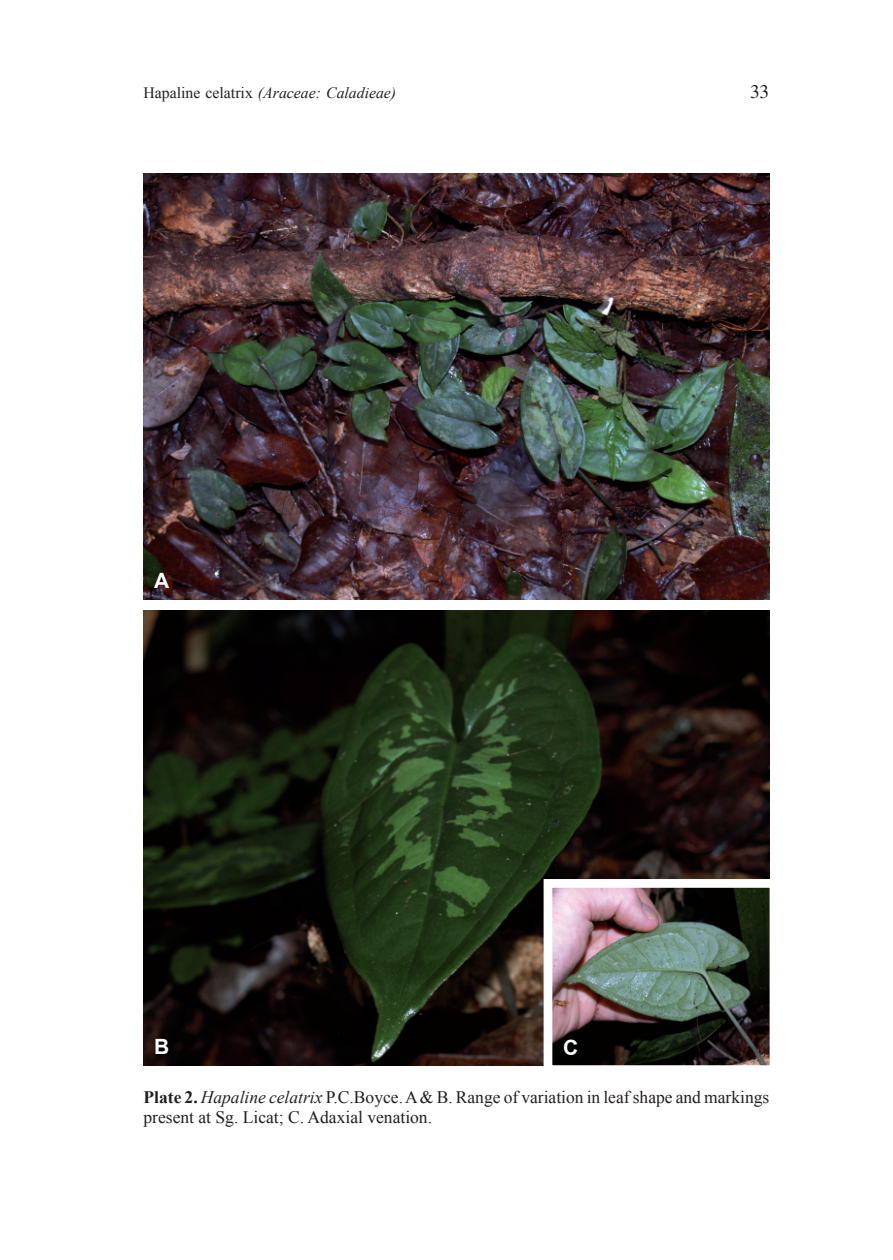
<style>
.page{position:relative;width:893px;height:1260px;background:#fff}
.page>*{position:absolute;margin:0;border:0;box-sizing:border-box;transform-origin:0 0}
.t1{font:700 21px "Arial";color:#fff}
.t2{font:19.25px "Times";color:#231f20}
.t3{font:17.5px/19.6px "Times New Roman";color:#231f20}
.t4{font:italic 15.75px "Times New Roman";color:#231f20}
.s1{font-style:normal}
.s2{font-weight:700}
.s3{font-style:italic}
</style>
<div class="page">
<img style="left:143px;top:173px;width:625px;height:426px">
<img style="left:143px;top:610px;width:625px;height:455px">
<img style="left:553px;top:888px;width:215px;height:175px">
<div style="left:543px;top:878px;width:235px;height:195px;border:9px solid #fff"></div>
<p class="t4" style="left:143px;top:84px;width:254px"><span class="s1">Hapaline celatrix</span> (Araceae: Caladieae)</p>
<p class="t2" style="left:749px;top:85px;width:21px">33</p>
<p class="t1" style="left:154px;top:569px;width:17px">A</p>
<p class="t1" style="left:154px;top:1034px;width:17px">B</p>
<p class="t1" style="left:563px;top:1035px;width:17px">C</p>
<p class="t3" style="left:143px;top:1087px;width:627px"><span class="s2">Plate 2.</span> <span class="s3">Hapaline celatrix</span> P.C.Boyce. A &amp; B. Range of variation in leaf shape and markings present at Sg. Licat; C. Adaxial venation.</p>
</div>
